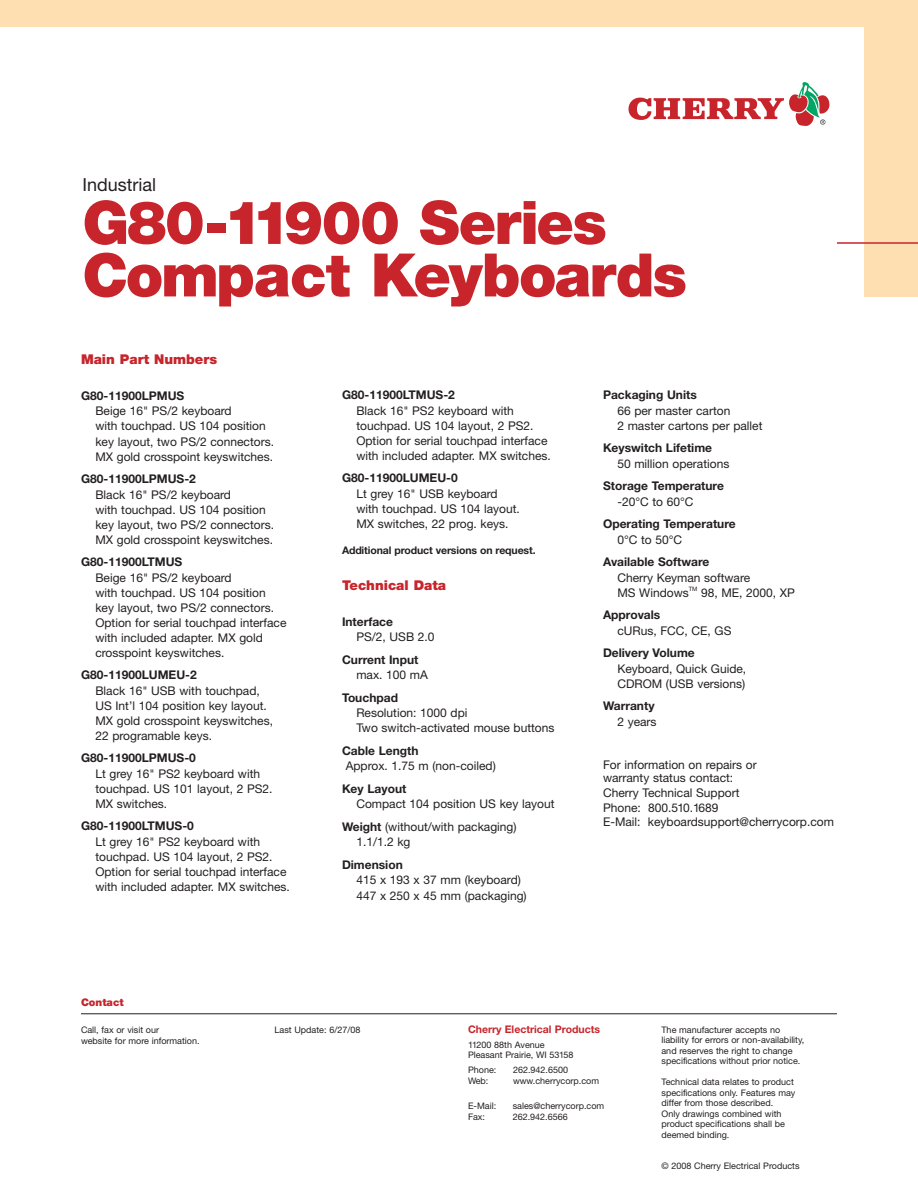
<style>
.page{position:relative;width:918px;height:1188px;background:#fff}
.page>*{position:absolute;margin:0;border:0;box-sizing:border-box;transform-origin:0 0}
.t1{font:900 60px/52.5px "Helvetica Neue";letter-spacing:-.035em;color:#c8242b}
.t2{font:18px "Helvetica Neue";color:#231f20}
.t3{font:900 13.5px "Helvetica Neue";color:#c8242b}
.t4{font:12px/15px "Helvetica Neue";color:#231f20}
.t5{font:700 12px "Helvetica Neue";color:#231f20}
.t6{font:700 10.5px "Helvetica Neue";letter-spacing:-.01em;color:#231f20}
.t7{font:700 10.5px "Helvetica Neue";color:#c8242b}
.t8{font:900 10.5px "Helvetica Neue";color:#c8242b}
.t9{font:9px/10.5px "Helvetica Neue";color:#231f20}
.t10{font:6px "Helvetica Neue";color:#231f20}
.s1{font-weight:700}
</style>
<div class="page">
<div style="left:864px;top:0;width:54px;height:297px;background:#fedfb2"></div>
<div style="left:0;top:0;width:918px;height:27px;background:#fedfb2"></div>
<hr style="left:837px;top:242px;width:81px;height:2px;background:#c8242b">
<svg style="left:629px;top:82px;width:200px;height:44px"></svg>
<hr style="left:81px;top:1013px;width:756px;height:1px;background:#231f20">
<h2 class="t2" style="left:82px;top:174px;width:75px">Industrial</h2>
<h1 class="t1" style="left:82px;top:201px;width:606px">G80-11900 Series<br>Compact Keyboards</h1>
<p class="t3" style="left:81px;top:354px;width:138px">Main Part Numbers</p>
<p class="t5" style="left:81px;top:391px;width:105px">G80-11900LPMUS</p>
<p class="t4" style="left:95px;top:403px;width:180px">Beige 16" PS/2 keyboard<br>with touchpad. US 104 position key layout, two PS/2 connectors.<br>MX gold crosspoint keyswitches.</p>
<p class="t5" style="left:81px;top:475px;width:116px">G80-11900LPMUS-2</p>
<p class="t4" style="left:95px;top:487px;width:180px">Black 16" PS/2 keyboard<br>with touchpad. US 104 position key layout, two PS/2 connectors.<br>MX gold crosspoint keyswitches.</p>
<p class="t5" style="left:81px;top:558px;width:103px">G80-11900LTMUS</p>
<p class="t4" style="left:95px;top:570px;width:193px">Beige 16" PS/2 keyboard<br>with touchpad. US 104 position key layout, two PS/2 connectors.<br>Option for serial touchpad interface with included adapter. MX gold crosspoint keyswitches.</p>
<p class="t5" style="left:81px;top:671px;width:117px">G80-11900LUMEU-2</p>
<p class="t4" style="left:95px;top:683px;width:179px">Black 16" USB with touchpad,<br>US Int’l 104 position key layout.<br>MX gold crosspoint keyswitches,<br>22 programable keys.</p>
<p class="t5" style="left:81px;top:754px;width:116px">G80-11900LPMUS-0</p>
<p class="t4" style="left:95px;top:766px;width:179px">Lt grey 16" PS2 keyboard with touchpad. US 101 layout, 2 PS2.<br>MX switches.</p>
<p class="t5" style="left:81px;top:822px;width:114px">G80-11900LTMUS-0</p>
<p class="t4" style="left:95px;top:834px;width:196px">Lt grey 16" PS2 keyboard with touchpad. US 104 layout, 2 PS2.<br>Option for serial touchpad interface with included adapter. MX switches.</p>
<p class="t5" style="left:342px;top:391px;width:114px">G80-11900LTMUS-2</p>
<p class="t4" style="left:356px;top:403px;width:196px">Black 16" PS2 keyboard with touchpad. US 104 layout, 2 PS2.<br>Option for serial touchpad interface with included adapter. MX switches.</p>
<p class="t5" style="left:342px;top:474px;width:117px">G80-11900LUMEU-0</p>
<p class="t4" style="left:356px;top:486px;width:165px">Lt grey 16" USB keyboard with touchpad. US 104 layout.<br>MX switches, 22 prog. keys.</p>
<p class="t6" style="left:342px;top:546px;width:195px">Additional product versions on request.</p>
<p class="t3" style="left:342px;top:580px;width:106px">Technical Data</p>
<p class="t5" style="left:342px;top:617px;width:53px">Interface</p>
<p class="t4" style="left:356px;top:629px;width:80px">PS/2, USB 2.0</p>
<p class="t5" style="left:342px;top:655px;width:78px">Current Input</p>
<p class="t4" style="left:356px;top:667px;width:73px">max. 100 mA</p>
<p class="t5" style="left:342px;top:693px;width:58px">Touchpad</p>
<p class="t4" style="left:356px;top:705px;width:200px">Resolution: 1000 dpi<br>Two switch-activated mouse buttons</p>
<p class="t5" style="left:342px;top:746px;width:78px">Cable Length</p>
<p class="t4" style="left:346px;top:758px;width:152px">Approx. 1.75 m (non-coiled)</p>
<p class="t5" style="left:342px;top:784px;width:66px">Key Layout</p>
<p class="t4" style="left:342px;top:793px;width:214px;line-height:22.5px;text-indent:14px">Compact 104 position US key layout<br><span class="s1">Weight</span> (without/with packaging)</p>
<p class="t4" style="left:356px;top:834px;width:56px">1.1/1.2 kg</p>
<p class="t5" style="left:342px;top:860px;width:62px">Dimension</p>
<p class="t4" style="left:356px;top:872px;width:172px;line-height:15.6px">415 x 193 x 37 mm (keyboard)<br>447 x 250 x 45 mm (packaging)</p>
<p class="t5" style="left:603px;top:391px;width:95px">Packaging Units</p>
<p class="t4" style="left:617px;top:403px;width:147px">66 per master carton<br>2 master cartons per pallet</p>
<p class="t5" style="left:603px;top:444px;width:111px">Keyswitch Lifetime</p>
<p class="t4" style="left:617px;top:456px;width:114px">50 million operations</p>
<p class="t5" style="left:603px;top:482px;width:122px">Storage Temperature</p>
<p class="t4" style="left:617px;top:494px;width:78px">-20°C to 60°C</p>
<p class="t5" style="left:603px;top:520px;width:134px">Operating Temperature</p>
<p class="t4" style="left:617px;top:532px;width:66px">0°C to 50°C</p>
<p class="t5" style="left:603px;top:558px;width:108px">Available Software</p>
<p class="t4" style="left:617px;top:570px;width:134px">Cherry Keyman software<br>MS Windows</p>
<p class="t10" style="left:689px;top:585px;width:10px">TM</p>
<p class="t4" style="left:701px;top:585px;width:95px">98, ME, 2000, XP</p>
<p class="t5" style="left:603px;top:611px;width:59px">Approvals</p>
<p class="t4" style="left:617px;top:623px;width:116px">cURus, FCC, CE, GS</p>
<p class="t5" style="left:603px;top:649px;width:93px">Delivery Volume</p>
<p class="t4" style="left:617px;top:661px;width:130px">Keyboard, Quick Guide,<br>CDROM (USB versions)</p>
<p class="t5" style="left:603px;top:702px;width:53px">Warranty</p>
<p class="t4" style="left:617px;top:714px;width:41px">2 years</p>
<p class="t4" style="left:603px;top:757px;width:155px;line-height:13.5px">For information on repairs or warranty status contact:</p>
<p class="t4" style="left:603px;top:785px;width:138px">Cherry Technical Support<br>Phone: 800.510.1689</p>
<p class="t4" style="left:603px;top:814px;width:232px">E-Mail: keyboardsupport@cherrycorp.com</p>
<p class="t8" style="left:81px;top:999px;width:44px">Contact</p>
<p class="t9" style="left:81px;top:1025px;width:120px">Call, fax or visit our<br>website for more information.</p>
<p class="t9" style="left:274px;top:1024px;width:87px">Last Update: 6/27/08</p>
<p class="t7" style="left:468px;top:1025px;width:134px">Cherry Electrical Products</p>
<p class="t9" style="left:468px;top:1039px;width:107px">11200 88th Avenue<br>Pleasant Prairie, WI 53158</p>
<p class="t9" style="left:468px;top:1065px;width:30px">Phone:</p>
<p class="t9" style="left:513px;top:1065px;width:57px">262.942.6500</p>
<p class="t9" style="left:468px;top:1075px;width:22px">Web:</p>
<p class="t9" style="left:513px;top:1075px;width:88px">www.cherrycorp.com</p>
<p class="t9" style="left:468px;top:1101px;width:30px">E-Mail:</p>
<p class="t9" style="left:513px;top:1101px;width:93px">sales@cherrycorp.com</p>
<p class="t9" style="left:468px;top:1111px;width:19px">Fax:</p>
<p class="t9" style="left:513px;top:1111px;width:57px">262.942.6566</p>
<p class="t9" style="left:662px;top:1024px;width:145px">The manufacturer accepts no liability for errors or non-availability, and reserves the right to change specifications without prior notice.</p>
<p class="t9" style="left:662px;top:1077px;width:135px">Technical data relates to product specifications only. Features may differ from those described.<br>Only drawings combined with product specifications shall be deemed binding.</p>
<p class="t9" style="left:662px;top:1161px;width:140px">© 2008 Cherry Electrical Products</p>
</div>
